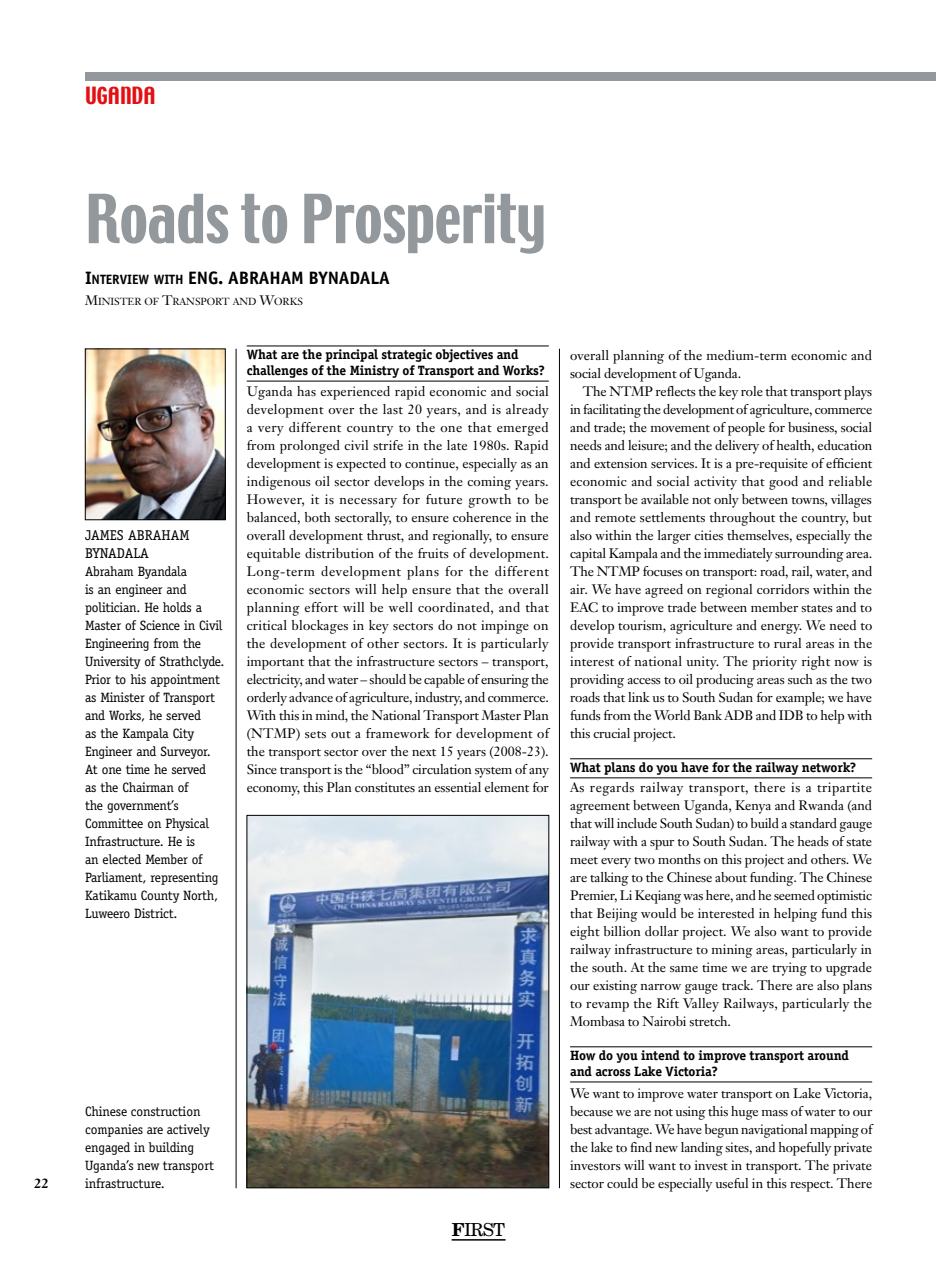
<style>
.page{position:relative;width:936px;height:1263px;background:#fff}
.page>*{position:absolute;margin:0;border:0;box-sizing:border-box;transform-origin:0 0}
.t1{font:60px "Techno";letter-spacing:-.005em;color:#92989c}
.t2{font:21px "Techno";color:#e30f13}
.t3{font:700 18px "Officina Sans";letter-spacing:-.005em;color:#000}
.t4{font:18px "New Century Schlbk";color:#000}
.t5{font:14.25px/18px "Officina Serif";color:#000}
.t6{font:13.5px/18px "Janson Text";letter-spacing:-.01em;color:#000;text-align:justify}
.t7{font:13.5px/18px "Officina Serif";letter-spacing:-.015em;color:#000}
.t8{font:700 13.5px/16px "Officina Serif";letter-spacing:-.01em;color:#000}
.t9{font:13.5px/18px "Janson Text";letter-spacing:.01em;color:#000}
.t10{font:700 13.5px "Janson Text";color:#000}
.t11{font:10.2px "Janson Text";letter-spacing:-.005em;color:#000}
.s1{font-style:inherit}
.s2{font-size:13.5px}
.s3{font-weight:700}
</style>
<div class="page">
<img style="left:87px;top:351px;width:136px;height:167px">
<div style="left:85px;top:349px;width:140px;height:171px;border:1px solid #000"></div>
<hr style="left:236px;top:349px;width:1px;height:839px;background:#000">
<hr style="left:559px;top:349px;width:1px;height:839px;background:#000">
<div style="left:85px;top:72px;width:850px;height:9px;background:#92989c"></div>
<hr style="left:247px;top:346px;width:302px;height:1px;background:#000">
<hr style="left:247px;top:381px;width:302px;height:1px;background:#000">
<hr style="left:570px;top:758px;width:302px;height:1px;background:#000">
<hr style="left:570px;top:778px;width:302px;height:1px;background:#000">
<hr style="left:570px;top:1046px;width:302px;height:1px;background:#000">
<hr style="left:570px;top:1082px;width:302px;height:1px;background:#000">
<hr style="left:451px;top:1239px;width:54px;height:1px;background:#000">
<img style="left:249px;top:817px;width:298px;height:369px">
<div style="left:247px;top:815px;width:302px;height:373px;border:1px solid #000"></div>
<p class="t10" style="left:34px;top:1174px;width:17px">22</p>
<h2 class="t2" style="left:85px;top:81px;width:72px">UGANDA</h2>
<h1 class="t1" style="left:85px;top:178px;width:462px">Roads to Prosperity</h1>
<h3 class="t3" style="left:85px;top:267px;width:306px"><span class="s1">I</span><span class="s2">NTERVIEW WITH</span> ENG. ABRAHAM BYNADALA</h3>
<p class="t11" style="left:85px;top:295px;width:219px"><span class="s2">M</span>INISTER OF <span class="s2">T</span>RANSPORT AND <span class="s2">W</span>ORKS</p>
<p class="t5" style="left:85px;top:526px;width:106px">JAMES ABRAHAM<br>BYNADALA</p>
<p class="t7" style="left:85px;top:562px;width:141px">Abraham Byandala<br>is an engineer and politician. He holds a<br>Master of Science in Civil<br>Engineering from the<br>University of Strathclyde.<br>Prior to his appointment as Minister of Transport and Works, he served<br>as the Kampala City<br>Engineer and Surveyor.<br>At one time he served<br>as the Chairman of<br>the government’s<br>Committee on Physical<br>Infrastructure. He is<br>an elected Member of<br>Parliament, representing<br>Katikamu County North,<br>Luweero District.</p>
<p class="t8" style="left:247px;top:347px;width:299px">What are the principal strategic objectives and challenges of the Ministry of Transport and Works?</p>
<p class="t6" style="left:247px;top:382px;width:304px">Uganda has experienced rapid economic and social development over the last 20 years, and is already a very different country to the one that emerged from prolonged civil strife in the late 1980s. Rapid development is expected to continue, especially as an indigenous oil sector develops in the coming years.<br>However, it is necessary for future growth to be balanced, both sectorally, to ensure coherence in the overall development thrust, and regionally, to ensure equitable distribution of the fruits of development.<br>Long-term development plans for the different economic sectors will help ensure that the overall planning effort will be well coordinated, and that critical blockages in key sectors do not impinge on the development of other sectors. It is particularly important that the infrastructure sectors – transport, electricity, and water – should be capable of ensuring the orderly advance of agriculture, industry, and commerce.<br>With this in mind, the National Transport Master Plan (NTMP) sets out a framework for development of the transport sector over the next 15 years (2008-23).<br>Since transport is the “blood” circulation system of any economy, this Plan constitutes an essential element for</p>
<p class="t7" style="left:85px;top:1102px;width:130px">Chinese construction companies are actively engaged in building<br>Uganda’s new transport infrastructure.</p>
<h3 class="t4" style="left:452px;top:1218px;width:55px"><span class="s3">F</span>IRST</h3>
<p class="t9" style="left:570px;top:346px;width:303px">overall planning of the medium-term economic and social development of Uganda.</p>
<p class="t6" style="left:570px;top:382px;width:304px;text-indent:13px">The NTMP reflects the key role that transport plays in facilitating the development of agriculture, commerce and trade; the movement of people for business, social needs and leisure; and the delivery of health, education and extension services. It is a pre-requisite of efficient economic and social activity that good and reliable transport be available not only between towns, villages and remote settlements throughout the country, but also within the larger cities themselves, especially the capital Kampala and the immediately surrounding area.<br>The NTMP focuses on transport: road, rail, water, and air. We have agreed on regional corridors within the EAC to improve trade between member states and to develop tourism, agriculture and energy. We need to provide transport infrastructure to rural areas in the interest of national unity. The priority right now is providing access to oil producing areas such as the two roads that link us to South Sudan for example; we have funds from the World Bank ADB and IDB to help with this crucial project.</p>
<p class="t8" style="left:570px;top:759px;width:288px">What plans do you have for the railway network?</p>
<p class="t6" style="left:570px;top:778px;width:304px">As regards railway transport, there is a tripartite agreement between Uganda, Kenya and Rwanda (and that will include South Sudan) to build a standard gauge railway with a spur to South Sudan. The heads of state meet every two months on this project and others. We are talking to the Chinese about funding. The Chinese Premier, Li Keqiang was here, and he seemed optimistic that Beijing would be interested in helping fund this eight billion dollar project. We also want to provide railway infrastructure to mining areas, particularly in the south. At the same time we are trying to upgrade our existing narrow gauge track. There are also plans to revamp the Rift Valley Railways, particularly the Mombasa to Nairobi stretch.</p>
<p class="t8" style="left:570px;top:1047px;width:280px">How do you intend to improve transport around and across Lake Victoria?</p>
<p class="t6" style="left:570px;top:1084px;width:304px">We want to improve water transport on Lake Victoria, because we are not using this huge mass of water to our best advantage. We have begun navigational mapping of the lake to find new landing sites, and hopefully private investors will want to invest in transport. The private sector could be especially useful in this respect. There</p>
</div>
